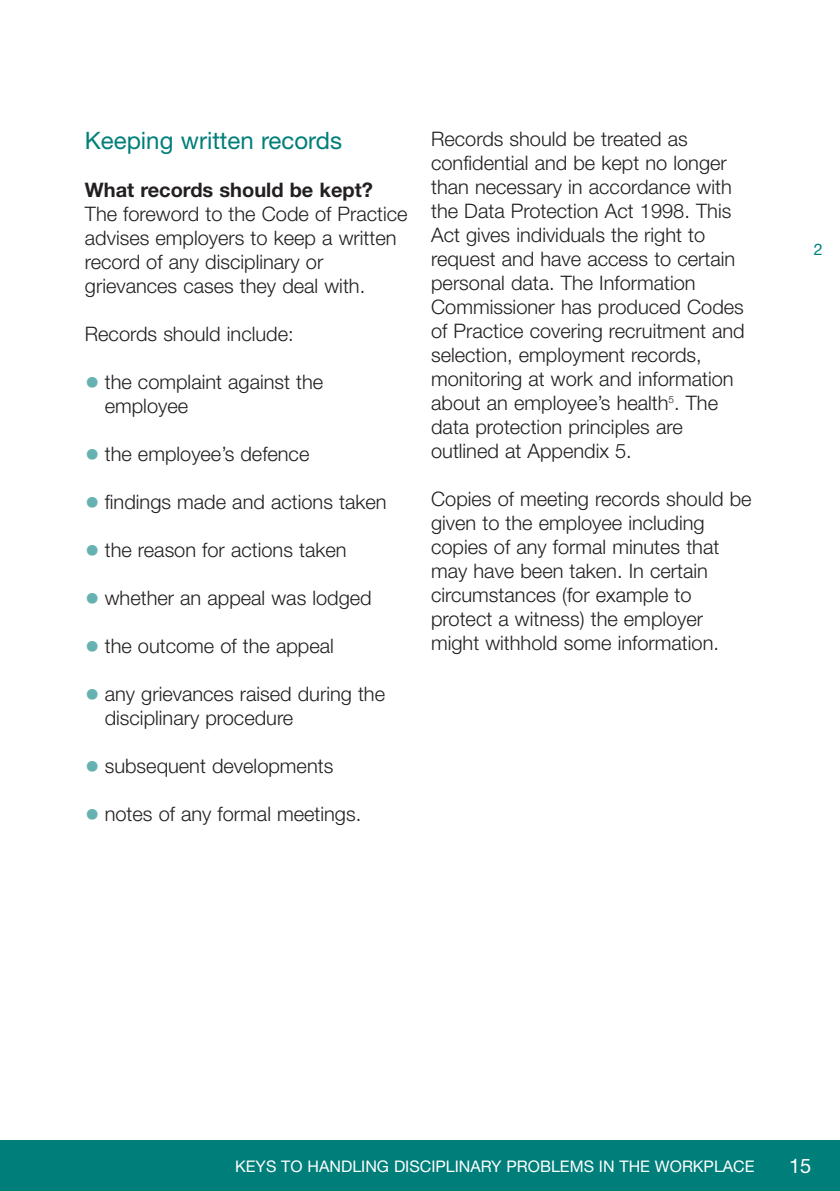
<style>
.page{position:relative;width:840px;height:1191px;background:#fff}
.page>*{position:absolute;margin:0;border:0;box-sizing:border-box;transform-origin:0 0}
.t1{font:24px "Helvetica Neue";color:#007e7a}
.t2{font:300 20px/24px "Helvetica Neue";color:#231f20}
.t3{font:700 20px "Helvetica Neue";color:#231f20}
.t4{font:20px "Helvetica Neue";color:#fff}
.t5{font:16px "Helvetica Neue";color:#fff}
.t6{font:16px "Helvetica Neue";color:#007e7a}
.s1{font-size:30px;color:#67b1b2}
</style>
<div class="page">
<div style="left:0;top:1140px;width:839px;height:51px;background:#007e7a"></div>
<p class="t1" style="left:85px;top:131px;width:258px">Keeping written records</p>
<p class="t2" style="left:431px;top:128px;width:297px">Records should be treated as confidential and be kept no longer</p>
<p class="t3" style="left:85px;top:182px;width:289px">What records should be kept?</p>
<p class="t2" style="left:431px;top:176px;width:302px">than necessary in accordance with</p>
<p class="t2" style="left:85px;top:203px;width:324px">The foreword to the Code of Practice advises employers to keep a written record of any disciplinary or grievances cases they deal with.</p>
<p class="t2" style="left:85px;top:323px;width:210px">Records should include:</p>
<p class="t2" style="left:105px;top:371px;width:220px;text-indent:-20px"><span class="s1">•</span> the complaint against the employee</p>
<p class="t2" style="left:85px;top:443px;width:226px"><span class="s1">•</span> the employee’s defence</p>
<p class="t2" style="left:85px;top:491px;width:303px"><span class="s1">•</span> findings made and actions taken</p>
<p class="t2" style="left:85px;top:539px;width:263px"><span class="s1">•</span> the reason for actions taken</p>
<p class="t2" style="left:85px;top:587px;width:288px"><span class="s1">•</span> whether an appeal was lodged</p>
<p class="t2" style="left:85px;top:635px;width:250px"><span class="s1">•</span> the outcome of the appeal</p>
<p class="t2" style="left:105px;top:683px;width:282px;text-indent:-20px"><span class="s1">•</span> any grievances raised during the disciplinary procedure</p>
<p class="t2" style="left:85px;top:755px;width:250px"><span class="s1">•</span> subsequent developments</p>
<p class="t2" style="left:85px;top:803px;width:278px"><span class="s1">•</span> notes of any formal meetings.</p>
<p class="t2" style="left:431px;top:200px;width:315px">the Data Protection Act 1998. This<br>Act gives individuals the right to request and have access to certain personal data. The Information<br>Commissioner has produced Codes of Practice covering recruitment and selection, employment records, monitoring at work and information about an employee’s health<sup>5</sup>. The data protection principles are outlined at Appendix 5.</p>
<p class="t2" style="left:431px;top:488px;width:322px">Copies of meeting records should be given to the employee including copies of any formal minutes that may have been taken. In certain circumstances (for example to protect a witness) the employer might withhold some information.</p>
<p class="t6" style="left:813px;top:243px;width:10px">2</p>
<p class="t5" style="left:235px;top:1160px;width:520px">KEYS TO HANDLING DISCIPLINARY PROBLEMS IN THE WORKPLACE</p>
<p class="t4" style="left:788px;top:1159px;width:24px">15</p>
</div>
